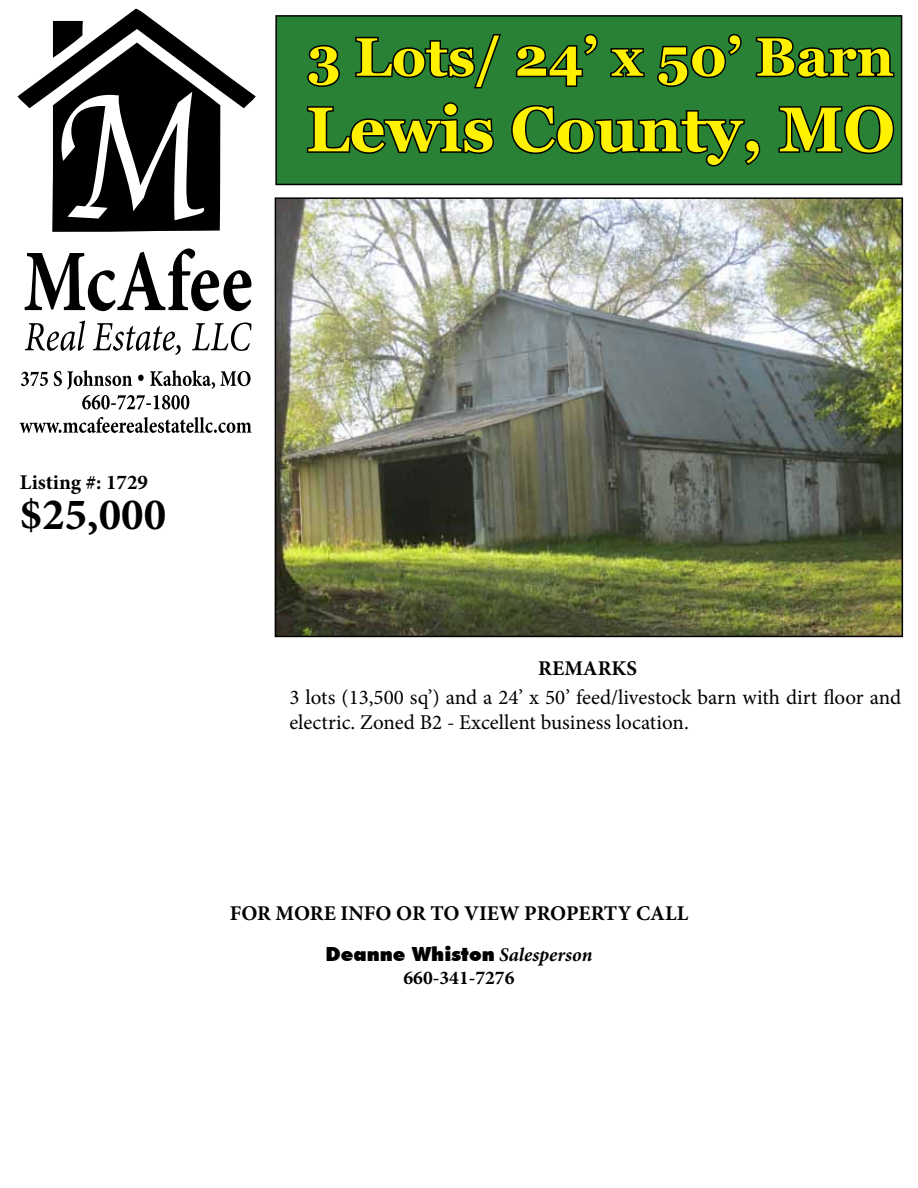
<style>
.page{position:relative;width:918px;height:1188px;background:#fff}
.page>*{position:absolute;margin:0;border:0;box-sizing:border-box;transform-origin:0 0}
.t1{font:700 63px "Georgia";color:#fff200}
.t2{font:700 54px "Georgia";color:#fff200}
.t3{font:700 45px "Minion Pro";color:#000}
.t4{font:21px/25.2px "Minion Pro";color:#000}
.t5{font:700 21px "Minion Pro";color:#000}
.t6{font:900 19.5px "Futura BT";color:#000}
.t7{font:700 19.5px "Minion Pro";color:#000}
.s1{font-family:"Minion Pro";font-weight:700;font-style:italic}
</style>
<div class="page">
<div style="left:276px;top:16px;width:626px;height:168px;background:#288135"></div>
<div style="left:275px;top:15px;width:627px;height:170px;border:2px solid #000"></div>
<svg style="left:17px;top:9px;width:239px;height:223px"></svg>
<svg style="left:20px;top:417px;width:231px;height:16px"></svg>
<svg style="left:82px;top:395px;width:107px;height:15px"></svg>
<svg style="left:21px;top:370px;width:230px;height:19px"></svg>
<svg style="left:25px;top:248px;width:227px;height:63px"></svg>
<svg style="left:25px;top:321px;width:226px;height:34px"></svg>
<svg style="left:307px;top:45px;width:33px;height:42px"></svg>
<svg style="left:355px;top:34px;width:146px;height:55px"></svg>
<svg style="left:515px;top:33px;width:83px;height:54px"></svg>
<svg style="left:610px;top:48px;width:35px;height:30px"></svg>
<svg style="left:657px;top:33px;width:85px;height:54px"></svg>
<svg style="left:755px;top:36px;width:140px;height:42px"></svg>
<svg style="left:306px;top:102px;width:188px;height:52px"></svg>
<svg style="left:511px;top:105px;width:250px;height:62px"></svg>
<svg style="left:778px;top:105px;width:117px;height:49px"></svg>
<img style="left:278px;top:200px;width:622px;height:434px">
<div style="left:275px;top:197px;width:628px;height:440px;border:2px solid #000"></div>
<h2 class="t2" style="left:307px;top:26px;width:588px">3 Lots/ 24’ x 50’ Barn</h2>
<h1 class="t1" style="left:306px;top:94px;width:590px">Lewis County, MO</h1>
<p class="t5" style="left:20px;top:467px;width:130px">Listing #: 1729</p>
<h3 class="t3" style="left:20px;top:483px;width:148px">$25,000</h3>
<p class="t5" style="left:538px;top:653px;width:100px">REMARKS</p>
<p class="t4" style="left:289px;top:684px;width:613px">3 lots (13,500 sq’) and a 24’ x 50’ feed/livestock barn with dirt floor and electric. Zoned B2 - Excellent business location.</p>
<p class="t5" style="left:230px;top:899px;width:460px">FOR MORE INFO OR TO VIEW PROPERTY CALL</p>
<p class="t6" style="left:326px;top:942px;width:268px">Deanne Whiston <span class="s1">Salesperson</span></p>
<p class="t7" style="left:404px;top:964px;width:112px">660-341-7276</p>
</div>
